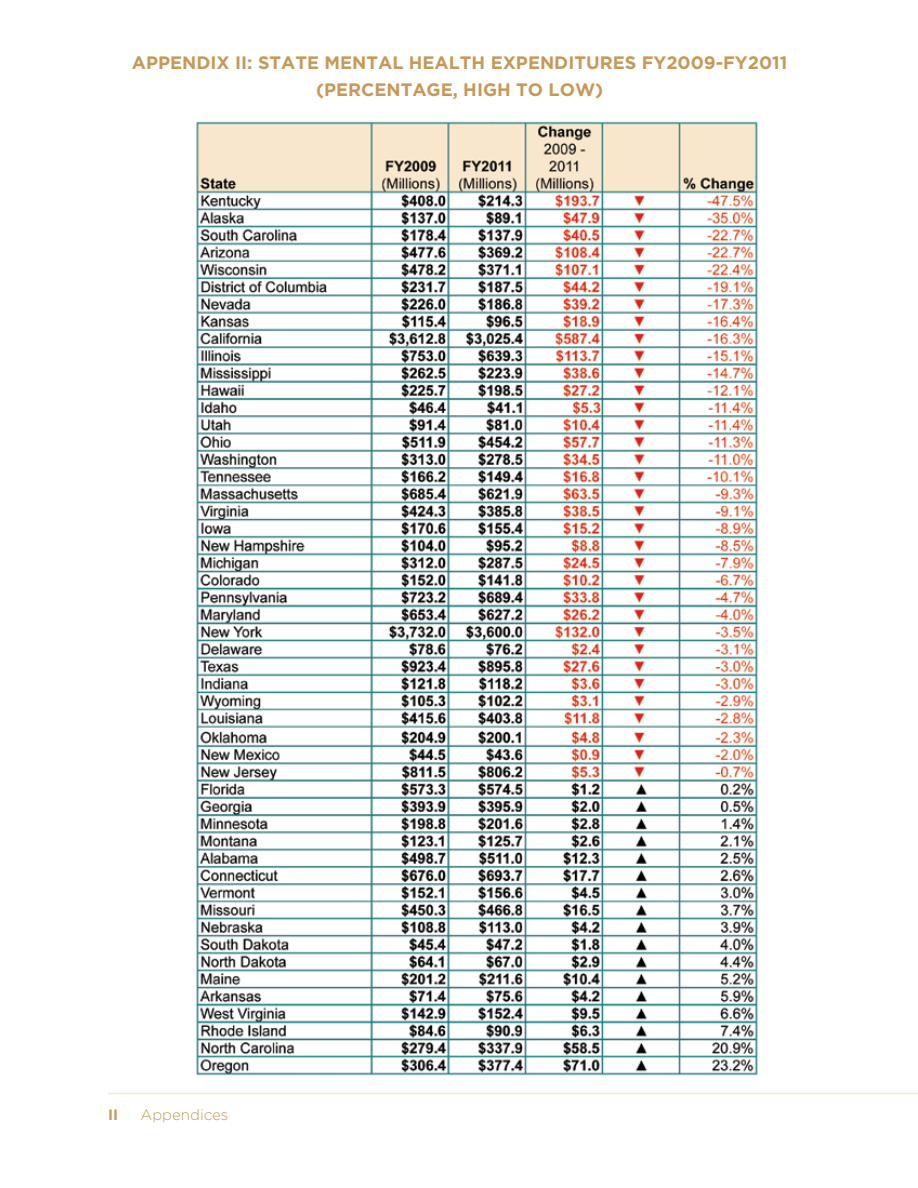
<style>
.page{position:relative;width:918px;height:1188px;background:#fff}
.page>*{position:absolute;margin:0;border:0;box-sizing:border-box;transform-origin:0 0}
.t1{font:700 18px/27px "Gotham";color:#c69958;text-align:center}
.t2{font:300 15px "Gotham";color:#c69958}
.t3{font:700 15px "Gotham";color:#c69958}
</style>
<div class="page">
<hr style="left:108px;top:1093px;width:810px;height:1px;background:#f8e7cc">
<img style="left:196px;top:121px;width:562px;height:955px">
<p class="t1" style="left:132px;top:49px;width:657px">APPEN DIX II : STATE MENTAL HEALTH EXPEN DITURES FY2009-FY2011 (PERCENTAGE, HIGH TO LOW)</p>
<p class="t3" style="left:108px;top:1106px;width:5px">II</p>
<p class="t2" style="left:141px;top:1106px;width:89px">Appendices</p>
</div>
